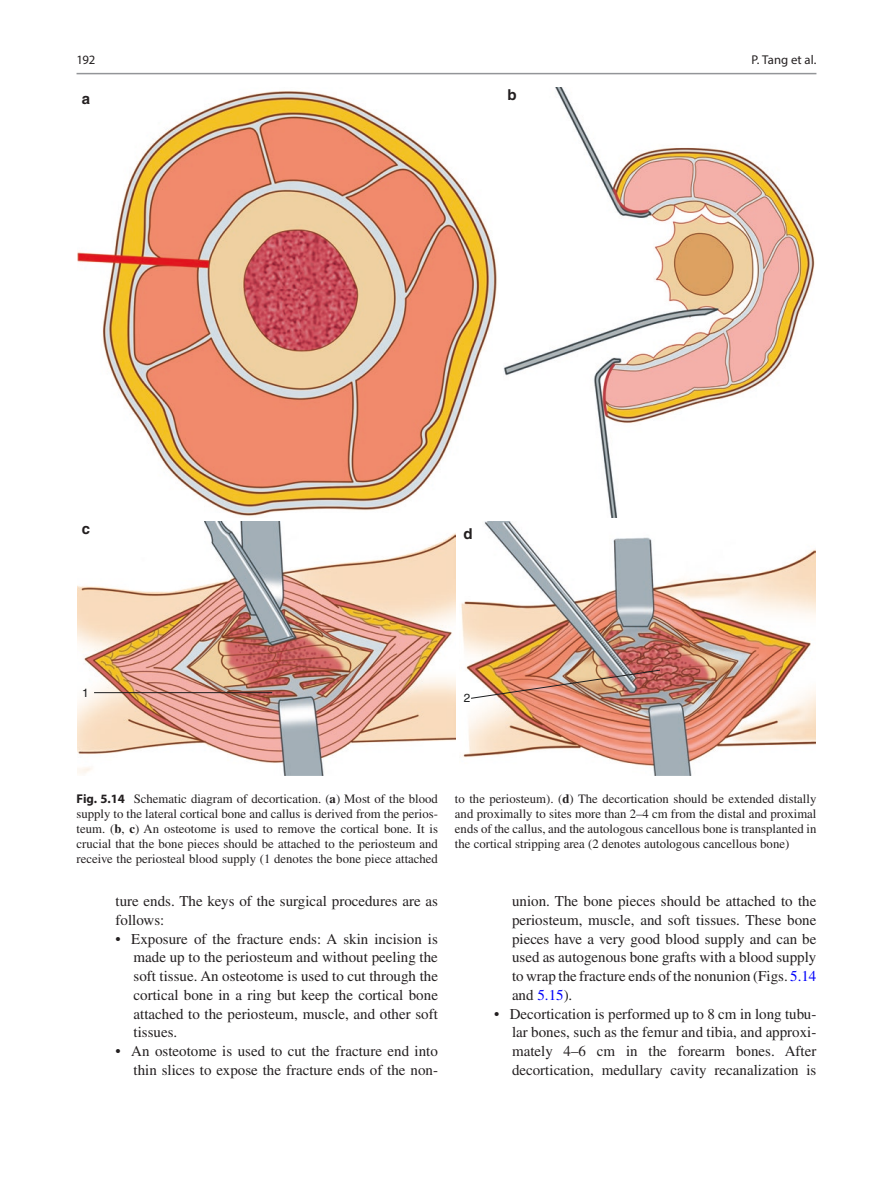
<style>
.page{position:relative;width:893px;height:1187px;background:#fff}
.page>*{position:absolute;margin:0;border:0;box-sizing:border-box;transform-origin:0 0}
.t1{font:15px/18.8px "Times LT Std";color:#231f20;text-align:justify}
.t2{font:700 15px "Helvetica";color:#231f20}
.t3{font:12.75px/15px "Times LT Std";color:#231f20;text-align:justify}
.t4{font:12.75px "Myriad Pro";letter-spacing:.005em;color:#231f20}
.t5{font:11.85px "Helvetica 2";color:#1d1e1f}
.s1{font-family:"Myriad Pro";font-weight:700}
.s2{font-weight:700}
.s3{color:#0000fa}
</style>
<div class="page">
<img style="left:78px;top:91px;width:419px;height:425px">
<img style="left:503px;top:87px;width:312px;height:430px">
<img style="left:461px;top:521px;width:354px;height:254px">
<img style="left:470px;top:669px;width:191px;height:30px">
<img style="left:78px;top:521px;width:377px;height:254px">
<hr style="left:94px;top:692px;width:178px;height:1px;background:#1d1e1f">
<hr style="left:77px;top:73px;width:739px;height:1px;background:#939598">
<p class="t4" style="left:77px;top:52px;width:20px">192</p>
<p class="t2" style="left:82px;top:89px;width:10px">a</p>
<p class="t2" style="left:507px;top:85px;width:11px">b</p>
<p class="t2" style="left:82px;top:520px;width:10px">c</p>
<p class="t2" style="left:464px;top:524px;width:11px">d</p>
<p class="t5" style="left:82px;top:685px;width:8px">1</p>
<p class="t5" style="left:464px;top:691px;width:8px">2</p>
<p class="t4" style="left:751px;top:52px;width:67px">P. Tang et al.</p>
<p class="t3" style="left:77px;top:791px;width:363px"><span class="s1">Fig. 5.14</span> Schematic diagram of decortication. (<span class="s2">a</span>) Most of the blood supply to the lateral cortical bone and callus is derived from the perios&shy;teum. (<span class="s2">b</span>, <span class="s2">c</span>) An osteotome is used to remove the cortical bone. It is crucial that the bone pieces should be attached to the periosteum and receive the periosteal blood supply (1 denotes the bone piece attached</p>
<p class="t3" style="left:455px;top:791px;width:363px">to the periosteum). (<span class="s2">d</span>) The decortication should be extended distally and proximally to sites more than 2–4 cm from the distal and proximal ends of the callus, and the autologous cancellous bone is transplanted in the cortical stripping area (2 denotes autologous cancellous bone)</p>
<p class="t1" style="left:116px;top:891px;width:324px">ture ends. The keys of the surgical procedures are as follows:</p>
<p class="t1" style="left:134px;top:929px;width:306px;text-indent:-18px">• Exposure of the fracture ends: A skin incision is made up to the periosteum and without peeling the soft tissue. An osteotome is used to cut through the cortical bone in a ring but keep the cortical bone attached to the periosteum, muscle, and other soft tissues.</p>
<p class="t1" style="left:116px;top:1041px;width:324px;text-align:right">• An osteotome is used to cut the fracture end into thin slices to expose the fracture ends of the non-</p>
<p class="t1" style="left:512px;top:891px;width:306px">union. The bone pieces should be attached to the periosteum, muscle, and soft tissues. These bone pieces have a very good blood supply and can be used as autogenous bone grafts with a blood supply to wrap the fracture ends of the nonunion (Figs. <span class="s3">5.14 </span>and <span class="s3">5.15</span>).</p>
<p class="t1" style="left:512px;top:1004px;width:306px;text-indent:-18px">• Decortication is performed up to 8 cm in long tubu&shy;lar bones, such as the femur and tibia, and approxi&shy;mately 4–6 cm in the forearm bones. After decortication, medullary cavity recanalization is</p>
</div>
